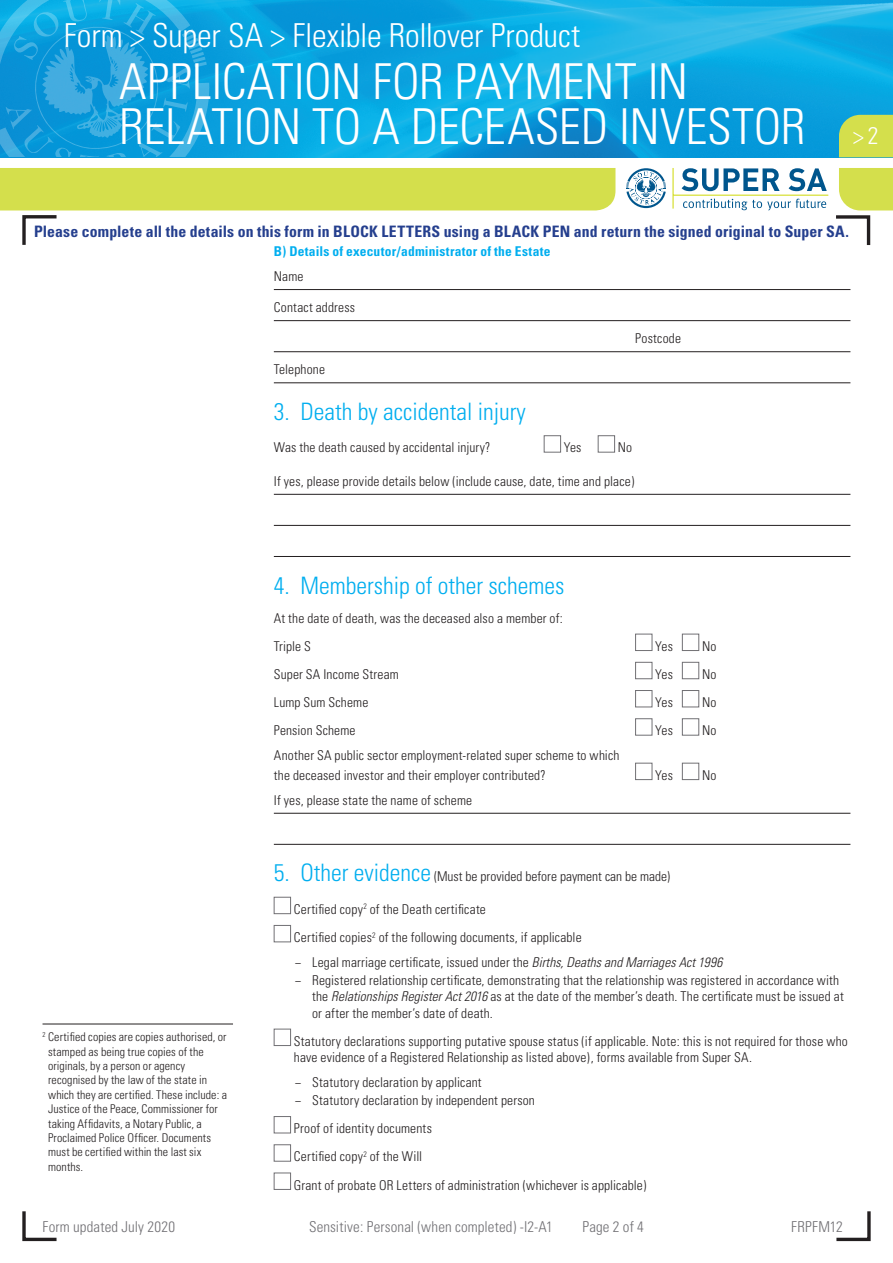
<style>
.page{position:relative;width:893px;height:1263px;background:#fff}
.page>*{position:absolute;margin:0;border:0;box-sizing:border-box;transform-origin:0 0}
.t1{font:300 condensed 49.5px/44.2px "Univers";letter-spacing:-.005em;color:#fff}
.t2{font:300 condensed 33px "Univers";letter-spacing:-.005em;color:#fff}
.Blue_Numbered_Headin{font:300 condensed 24px "Univers";color:#00aeef}
.t3{font:300 condensed 24px "Univers";color:#fff}
.t4{font:700 condensed 15.75px "Univers";letter-spacing:.005em;color:#253f8e}
.t5{font:300 condensed 15px "Univers";letter-spacing:.01em;color:#717074}
.Question_Text_-_Less{font:300 condensed 13.5px/16.2px "Univers";letter-spacing:.01em;color:#231f20}
.Q4_Tabs{font:300 condensed 13.5px "Univers";letter-spacing:.01em;color:#231f20}
.Question_Underline{font:300 condensed 13.5px "Univers";letter-spacing:.01em;color:#231f20}
.Question_Text{font:300 condensed 13.5px "Univers";letter-spacing:.01em;color:#231f20}
.Blue_Numbered_Headin-2{font:300 condensed 13.5px "Univers";color:#231f20}
.Bold_Heading{font:700 condensed 13.5px "Univers";letter-spacing:.02em;color:#00aeef}
.Postcode_Tabbed{font:300 condensed 13.5px "Univers";letter-spacing:.015em;color:#231f20}
.Footnote_Line_bove{font:300 condensed 12px/14.4px "Univers";letter-spacing:.005em;color:#231f20}
.s1{font-size:24px;color:#00aeef}
.s2{font-style:italic}
</style>
<div class="page">
<svg style="left:836px;top:1211px;width:35px;height:31px"></svg>
<svg style="left:22px;top:1211px;width:35px;height:31px"></svg>
<img style="left:212px;top:0;width:681px;height:157px">
<div style="left:839px;top:115px;width:54px;height:42px;background:#d4df4c"></div>
<svg style="left:836px;top:168px;width:57px;height:77px"></svg>
<svg style="left:0;top:168px;width:615px;height:77px"></svg>
<svg style="left:682px;top:168px;width:98px;height:23px"></svg>
<svg style="left:789px;top:168px;width:38px;height:23px"></svg>
<svg style="left:683px;top:199px;width:143px;height:11px"></svg>
<hr style="left:672px;top:168px;width:2px;height:41px;background:#d8e039">
<hr style="left:673px;top:195px;width:155px;height:1px;background:#d8e039">
<svg style="left:626px;top:168px;width:40px;height:40px"></svg>
<svg style="left:0;top:0;width:212px;height:157px;background:#17a1dc"></svg>
<hr style="left:274px;top:289px;width:576px;height:1px;background:#231f20">
<hr style="left:274px;top:320px;width:576px;height:1px;background:#231f20">
<hr style="left:274px;top:351px;width:576px;height:1px;background:#231f20">
<hr style="left:274px;top:383px;width:576px;height:1px;background:#231f20">
<hr style="left:274px;top:494px;width:576px;height:1px;background:#231f20">
<hr style="left:274px;top:525px;width:576px;height:1px;background:#231f20">
<hr style="left:274px;top:556px;width:576px;height:1px;background:#231f20">
<hr style="left:274px;top:813px;width:576px;height:1px;background:#231f20">
<hr style="left:274px;top:844px;width:576px;height:1px;background:#231f20">
<div style="left:544px;top:435px;width:17px;height:17px;background:#fff;border:1px solid #717074"></div>
<div style="left:598px;top:435px;width:17px;height:17px;background:#fff;border:1px solid #717074"></div>
<div style="left:635px;top:634px;width:17px;height:17px;background:#fff;border:1px solid #717074"></div>
<div style="left:682px;top:634px;width:17px;height:17px;background:#fff;border:1px solid #717074"></div>
<div style="left:635px;top:662px;width:17px;height:17px;background:#fff;border:1px solid #717074"></div>
<div style="left:682px;top:662px;width:17px;height:17px;background:#fff;border:1px solid #717074"></div>
<div style="left:635px;top:690px;width:17px;height:17px;background:#fff;border:1px solid #717074"></div>
<div style="left:682px;top:690px;width:17px;height:17px;background:#fff;border:1px solid #717074"></div>
<div style="left:635px;top:718px;width:17px;height:17px;background:#fff;border:1px solid #717074"></div>
<div style="left:682px;top:718px;width:17px;height:17px;background:#fff;border:1px solid #717074"></div>
<div style="left:635px;top:763px;width:17px;height:17px;background:#fff;border:1px solid #717074"></div>
<div style="left:682px;top:763px;width:17px;height:17px;background:#fff;border:1px solid #717074"></div>
<div style="left:274px;top:897px;width:17px;height:17px;background:#fff;border:1px solid #717074"></div>
<div style="left:274px;top:925px;width:17px;height:17px;background:#fff;border:1px solid #717074"></div>
<div style="left:274px;top:1029px;width:17px;height:17px;background:#fff;border:1px solid #717074"></div>
<div style="left:274px;top:1116px;width:17px;height:17px;background:#fff;border:1px solid #717074"></div>
<div style="left:274px;top:1144px;width:17px;height:17px;background:#fff;border:1px solid #717074"></div>
<div style="left:274px;top:1173px;width:17px;height:17px;background:#fff;border:1px solid #717074"></div>
<hr style="left:43px;top:1024px;width:190px;height:1px;background:#231f20">
<h2 class="t2" style="left:64px;top:16px;width:518px">Form &gt; Super SA &gt; Flexible Rollover Product</h2>
<h1 class="t1" style="left:119px;top:60px;width:688px">APPLICATION FOR PAYMENT IN<br>RELATION TO A DECEASED INVESTOR</h1>
<h3 class="t3" style="left:853px;top:121px;width:27px">&gt;2</h3>
<p class="t4" style="left:34px;top:222px;width:816px">Please complete all the details on this form in BLOCK LETTERS using a BLACK PEN and return the signed original to Super SA.</p>
<p class="Bold_Heading" style="left:274px;top:243px;width:278px">B) Details of executor/administrator of the Estate</p>
<p class="Question_Underline" style="left:274px;top:268px;width:31px">Name</p>
<p class="Question_Underline" style="left:274px;top:299px;width:83px">Contact address</p>
<p class="Postcode_Tabbed" style="left:635px;top:330px;width:47px">Postcode</p>
<p class="Question_Underline" style="left:274px;top:361px;width:53px">Telephone</p>
<p class="Blue_Numbered_Headin" style="left:274px;top:397px;width:253px">3. Death by accidental injury</p>
<p class="Question_Text" style="left:274px;top:440px;width:218px">Was the death caused by accidental injury?</p>
<p class="Question_Text" style="left:564px;top:440px;width:19px">Yes</p>
<p class="Question_Text" style="left:618px;top:440px;width:16px">No</p>
<p class="Question_Underline" style="left:274px;top:473px;width:362px">If yes, please provide details below (include cause, date, time and place)</p>
<p class="Footnote_Line_bove" style="left:48px;top:1030px;width:181px;text-indent:-6px"><sup>2</sup> Certified copies are copies authorised, or stamped as being true copies of the originals, by a person or agency recognised by the law of the state in which they are certified. These include: a Justice of the Peace, Commissioner for taking Affidavits, a Notary Public, a Proclaimed Police Officer. Documents must be certified within the last six months.</p>
<p class="Blue_Numbered_Headin" style="left:274px;top:571px;width:292px">4. Membership of other schemes</p>
<p class="Question_Text_-_Less" style="left:274px;top:610px;width:290px">At the date of death, was the deceased also a member of:</p>
<p class="Q4_Tabs" style="left:274px;top:638px;width:39px">Triple S</p>
<p class="Q4_Tabs" style="left:655px;top:638px;width:19px">Yes</p>
<p class="Q4_Tabs" style="left:702px;top:638px;width:16px">No</p>
<p class="Q4_Tabs" style="left:274px;top:666px;width:126px">Super SA Income Stream</p>
<p class="Q4_Tabs" style="left:655px;top:666px;width:19px">Yes</p>
<p class="Q4_Tabs" style="left:702px;top:666px;width:16px">No</p>
<p class="Q4_Tabs" style="left:274px;top:694px;width:96px">Lump Sum Scheme</p>
<p class="Q4_Tabs" style="left:655px;top:694px;width:19px">Yes</p>
<p class="Q4_Tabs" style="left:702px;top:694px;width:16px">No</p>
<p class="Q4_Tabs" style="left:274px;top:723px;width:83px">Pension Scheme</p>
<p class="Q4_Tabs" style="left:655px;top:723px;width:19px">Yes</p>
<p class="Q4_Tabs" style="left:702px;top:723px;width:16px">No</p>
<p class="Q4_Tabs" style="left:274px;top:747px;width:347px">Another SA public sector employment-related super scheme to which</p>
<p class="Q4_Tabs" style="left:274px;top:767px;width:273px">the deceased investor and their employer contributed?</p>
<p class="Q4_Tabs" style="left:655px;top:767px;width:19px">Yes</p>
<p class="Q4_Tabs" style="left:702px;top:767px;width:16px">No</p>
<p class="Question_Underline" style="left:274px;top:792px;width:200px">If yes, please state the name of scheme</p>
<p class="Blue_Numbered_Headin-2" style="left:274px;top:869px;width:398px"><span class="s1">5. Other evidence</span> (Must be provided before payment can be made)</p>
<p class="Question_Text_-_Less" style="left:294px;top:901px;width:194px">Certified copy<sup>2</sup> of the Death certificate</p>
<p class="Question_Text_-_Less" style="left:294px;top:929px;width:289px">Certified copies<sup>2</sup> of the following documents, if applicable</p>
<p class="Question_Text_-_Less" style="left:295px;top:954px;width:429px">− Legal marriage certificate, issued under the <span class="s2">Births, Deaths and Marriages Act 1996</span></p>
<p class="Question_Text_-_Less" style="left:312px;top:972px;width:533px;text-indent:-17px">− Registered relationship certificate, demonstrating that the relationship was registered in accordance with the <span class="s2">Relationships Register Act 2016</span> as at the date of the member’s death. The certificate must be issued at or after the member’s date of death.</p>
<p class="Question_Text_-_Less" style="left:294px;top:1033px;width:555px">Statutory declarations supporting putative spouse status (if applicable. Note: this is not required for those who have evidence of a Registered Relationship as listed above), forms available from Super SA.</p>
<p class="Question_Text_-_Less" style="left:295px;top:1074px;width:188px">− Statutory declaration by applicant</p>
<p class="Question_Text_-_Less" style="left:295px;top:1092px;width:241px">− Statutory declaration by independent person</p>
<p class="Question_Text" style="left:294px;top:1120px;width:140px">Proof of identity documents</p>
<p class="Question_Text_-_Less" style="left:294px;top:1149px;width:130px">Certified copy<sup>2</sup> of the Will</p>
<p class="Question_Text_-_Less" style="left:294px;top:1177px;width:354px">Grant of probate OR Letters of administration (whichever is applicable)</p>
<p class="t5" style="left:43px;top:1218px;width:134px">Form updated July 2020</p>
<p class="t5" style="left:309px;top:1218px;width:245px">Sensitive: Personal (when completed) -I2-A1</p>
<p class="t5" style="left:583px;top:1218px;width:63px">Page 2 of 4</p>
<p class="t5" style="left:791px;top:1218px;width:53px">FRPFM12</p>
</div>
